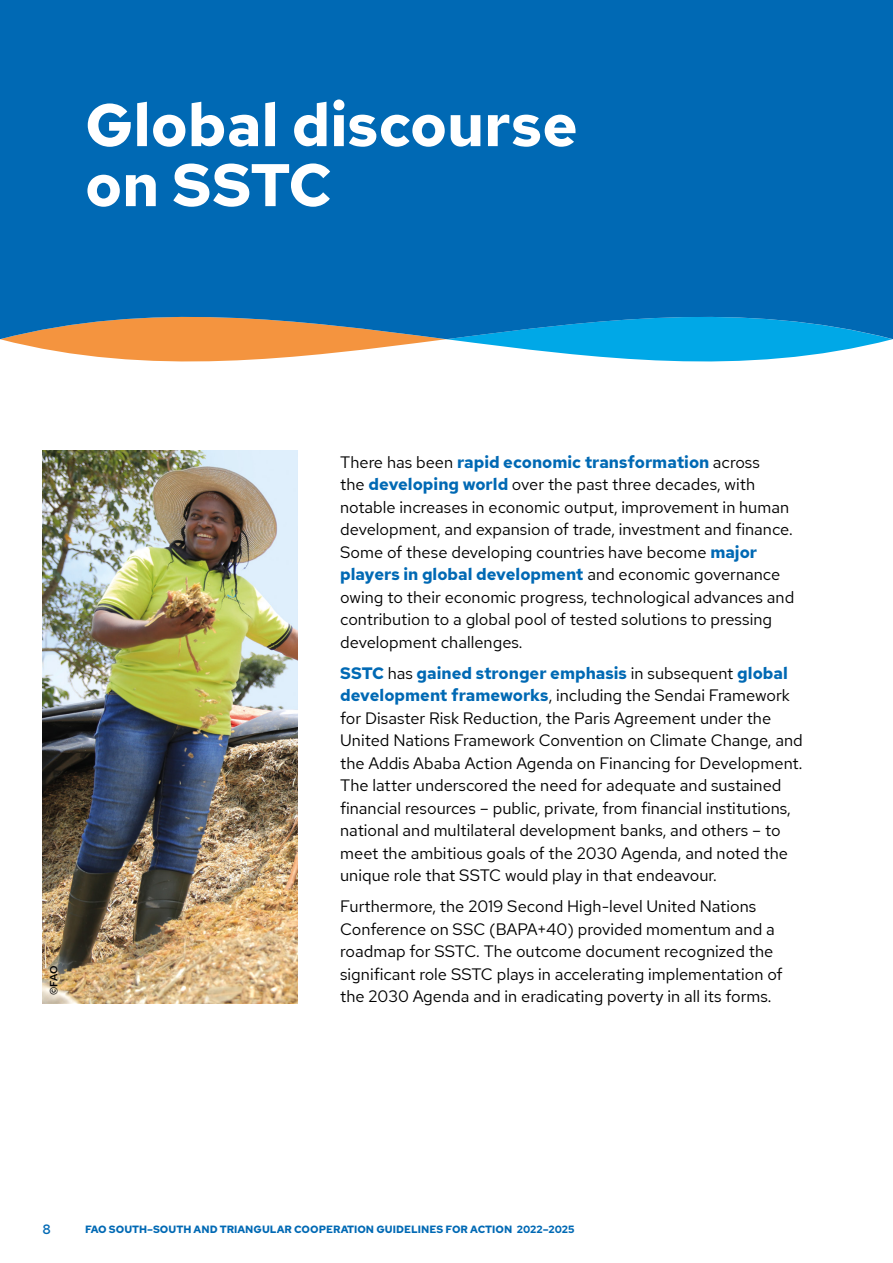
<style>
.page{position:relative;width:893px;height:1263px;background:#fff}
.page>*{position:absolute;margin:0;border:0;box-sizing:border-box;transform-origin:0 0}
.t1{font:700 60px/60px "Red Hat Text";color:#fff}
.t2{font:16.5px/22.5px "Red Hat Text";color:#000}
.t3{font:500 13.5px "Red Hat Text";color:#0069b4}
.t4{font:700 10.5px "Red Hat Text";color:#0069b4}
.t5{font:500 10.5px "Red Hat Text";color:#000}
.s1{font-weight:700;color:#0069b4}
</style>
<div class="page">
<svg style="left:0;top:339px;width:892px;height:23px"></svg>
<svg style="left:0;top:278px;width:893px;height:61px;background:#1c75ac"></svg>
<div style="left:0;top:0;width:893px;height:278px;background:#0069b4"></div>
<img style="left:43px;top:451px;width:255px;height:552px">
<h1 class="t1" style="left:85px;top:95px;width:494px">Global discourse on SSTC</h1>
<p class="t5" style="left:47px;top:995px;width:31px;rotate:-90deg">©FAO</p>
<p class="t2" style="left:340px;top:450px;width:456px">There has been <span class="s1">rapid economic transformation</span> across<br>the <span class="s1">developing world</span> over the past three decades, with notable increases in economic output, improvement in human development, and expansion of trade, investment and finance.<br>Some of these developing countries have become <span class="s1">major players in global development</span> and economic governance owing to their economic progress, technological advances and contribution to a global pool of tested solutions to pressing development challenges.</p>
<p class="t2" style="left:340px;top:661px;width:464px"><span class="s1">SSTC</span> has <span class="s1">gained stronger emphasis</span> in subsequent <span class="s1">global development frameworks</span>, including the Sendai Framework for Disaster Risk Reduction, the Paris Agreement under the United Nations Framework Convention on Climate Change, and the Addis Ababa Action Agenda on Financing for Development.<br>The latter underscored the need for adequate and sustained financial resources – public, private, from financial institutions, national and multilateral development banks, and others – to meet the ambitious goals of the 2030 Agenda, and noted the unique role that SSTC would play in that endeavour.</p>
<p class="t2" style="left:340px;top:895px;width:444px">Furthermore, the 2019 Second High-level United Nations Conference on SSC (BAPA+40) provided momentum and a roadmap for SSTC. The outcome document recognized the significant role SSTC plays in accelerating implementation of the 2030 Agenda and in eradicating poverty in all its forms.</p>
<p class="t3" style="left:43px;top:1220px;width:10px">8</p>
<p class="t4" style="left:85px;top:1222px;width:491px">FAO SOUTH–SOUTH AND TRIANGULAR COOPERATION GUIDELINES FOR ACTION 2022–2025</p>
</div>
